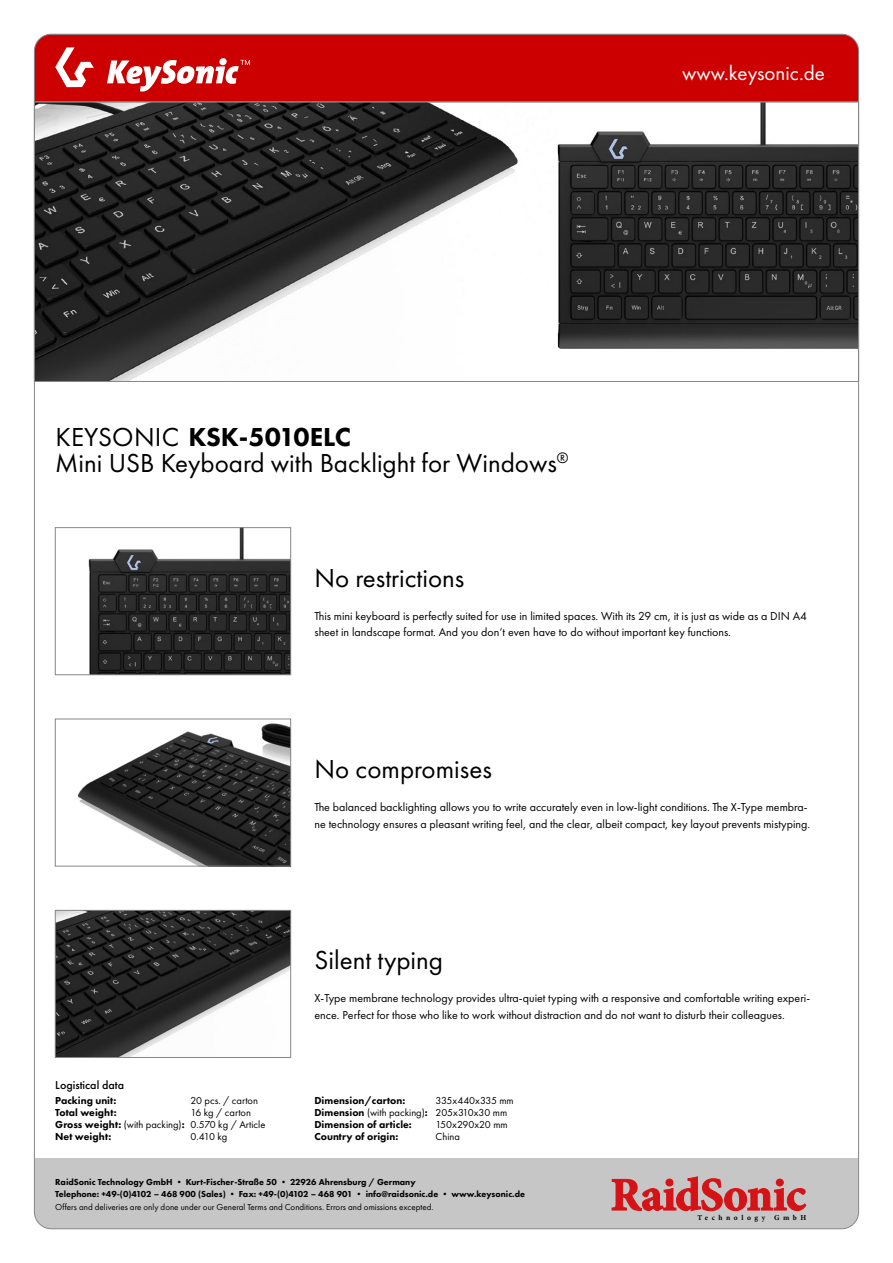
<style>
.page{position:relative;width:893px;height:1263px;background:#fff}
.page>*{position:absolute;margin:0;border:0;box-sizing:border-box;transform-origin:0 0}
.t1{font:27px "Futura PT";color:#000}
.t2{font:800 27px "Futura PT";letter-spacing:-.01em;color:#000}
.t3{font:21px "Futura PT";color:#fff}
.t4{font:12px/16.5px "Futura PT";color:#000}
.t5{font:500 12px "Futura PT";color:#000}
.t6{font:800 10.5px/12px "Futura PT";color:#000}
.t7{font:10.5px/12px "Futura PT";color:#000}
.t8{font:800 9px/12px "Futura PT";color:#000}
.t9{font:9px "Futura PT";color:#000}
.t10{font:700 7.5px "Minion Pro";letter-spacing:.47em;color:#000}
.s1{font-weight:400}
</style>
<div class="page">
<img style="left:88px;top:529px;width:201px;height:144px">
<div style="left:55px;top:527px;width:236px;height:148px;border:1px solid #878787"></div>
<img style="left:77px;top:723px;width:212px;height:141px">
<div style="left:55px;top:719px;width:236px;height:147px;border:1px solid #878787"></div>
<img style="left:57px;top:912px;width:232px;height:144px">
<div style="left:55px;top:910px;width:236px;height:148px;border:1px solid #878787"></div>
<svg style="left:36px;top:102px;width:821px;height:280px"></svg>
<div style="left:34px;top:1159px;width:825px;height:70px;background:#c6c6c6"></div>
<svg style="left:612px;top:1176px;width:194px;height:35px"></svg>
<div style="left:34px;top:34px;width:825px;height:68px;background:#c00"></div>
<svg style="left:55px;top:47px;width:39px;height:40px"></svg>
<svg style="left:107px;top:58px;width:143px;height:34px"></svg>
<h2 class="t3" style="left:682px;top:60px;width:144px">www.keysonic.de</h2>
<h1 class="t2" style="left:55px;top:420px;width:297px"><span class="s1">KEYSONIC</span> KSK-5010ELC</h1>
<h1 class="t1" style="left:55px;top:447px;width:515px">Mini USB Keyboard with Backlight for Windows<sup>®</sup></h1>
<h1 class="t1" style="left:314px;top:562px;width:151px">No restrictions</h1>
<p class="t4" style="left:314px;top:607px;width:494px">This mini keyboard is perfectly suited for use in limited spaces. With its 29 cm, it is just as wide as a DIN A4 sheet in landscape format. And you don‘t even have to do without important key functions.</p>
<h1 class="t1" style="left:314px;top:753px;width:179px">No compromises</h1>
<p class="t4" style="left:314px;top:799px;width:497px">The balanced backlighting allows you to write accurately even in low-light conditions. The X-Type membra&shy;ne technology ensures a pleasant writing feel, and the clear, albeit compact, key layout prevents mistyping.</p>
<h1 class="t1" style="left:314px;top:944px;width:130px">Silent typing</h1>
<p class="t4" style="left:314px;top:990px;width:497px">X-Type membrane technology provides ultra-quiet typing with a responsive and comfortable writing experi&shy;ence. Perfect for those who like to work without distraction and do not want to disturb their colleagues.</p>
<p class="t5" style="left:55px;top:1078px;width:70px">Logistical data</p>
<p class="t6" style="left:55px;top:1094px;width:131px">Packing unit:<br>Total weight:<br>Gross weight: <span class="s1">(with packing)</span>:<br>Net weight:</p>
<p class="t6" style="left:314px;top:1094px;width:115px">Dimension/carton:<br>Dimension <span class="s1">(with packing)</span>:<br>Dimension of article:<br>Country of origin:</p>
<p class="t8" style="left:55px;top:1175px;width:471px">RaidSonic Technology GmbH • Kurt-Fischer-Straße 50 • 22926 Ahrensburg / Germany<br>Telephone: +49-(0)4102 – 468 900 (Sales) • Fax: +49-(0)4102 – 468 901 • info@raidsonic.de • www.keysonic.de</p>
<p class="t9" style="left:55px;top:1202px;width:380px">Offers and deliveries are only done under our General Terms and Conditions. Errors and omissions excepted.</p>
<p class="t7" style="left:190px;top:1094px;width:76px">20 pcs. / carton<br>16 kg / carton<br>0.570 kg / Article<br>0.410 kg</p>
<p class="t7" style="left:436px;top:1094px;width:80px">335x440x335 mm<br>205x310x30 mm<br>150x290x20 mm<br>China</p>
<p class="t10" style="left:697px;top:1212px;width:110px">Technology GmbH</p>
</div>
